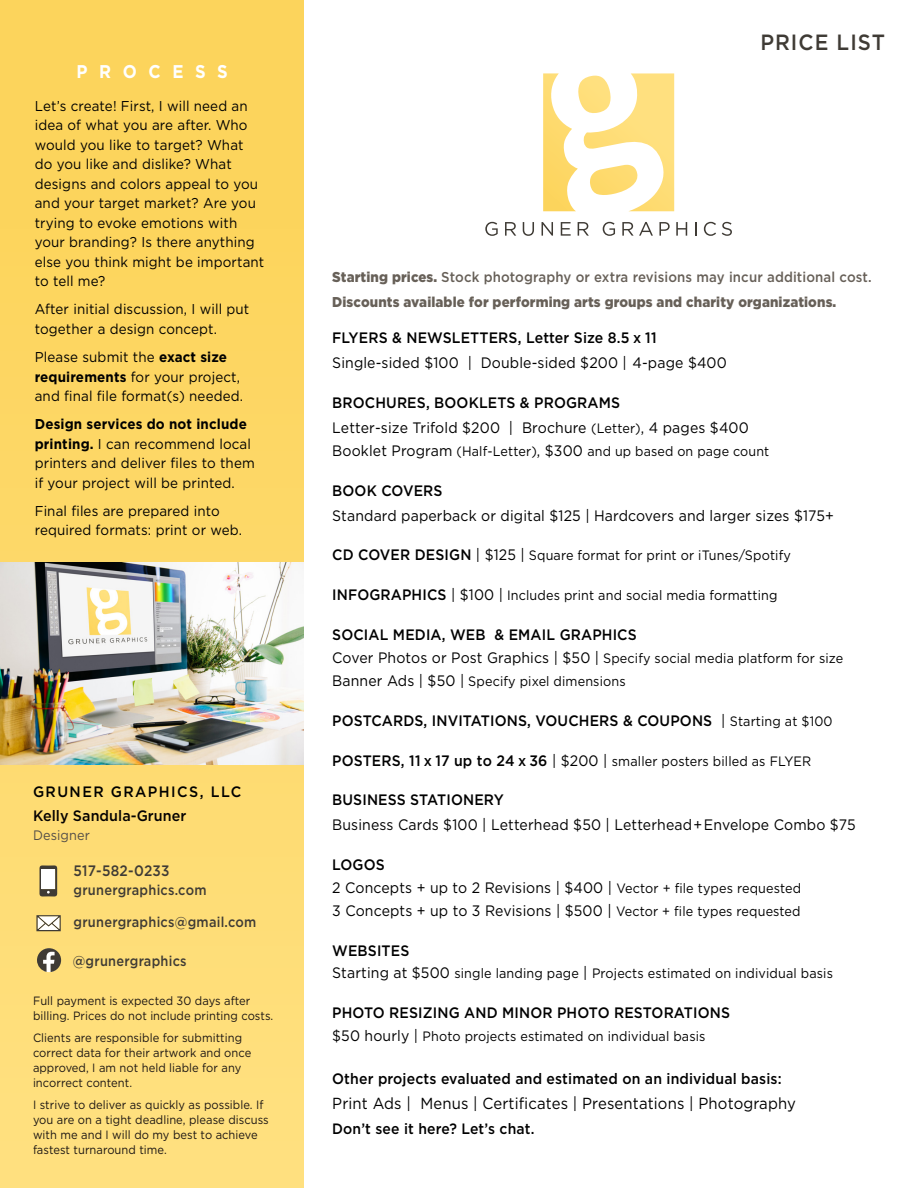
<style>
.page{position:relative;width:918px;height:1188px;background:#fff}
.page>*{position:absolute;margin:0;border:0;box-sizing:border-box;transform-origin:0 0}
.t1{font:500 22.05px "Gotham";letter-spacing:.05em;color:#3f3b35;scale:.93 1}
.t2{font:700 18.45px "Gotham";letter-spacing:.7em;color:#fff;scale:.9 1}
.t3{font:16.05px "Gotham";letter-spacing:.01em;color:#000;scale:.93 1}
.t4{font:15.15px "Gotham";letter-spacing:.01em;color:#000;scale:.93 1}
.t5{font:500 15.15px "Gotham";letter-spacing:.01em;color:#000;scale:.93 1}
.t6{font:500 15.15px "Gotham";letter-spacing:.02em;color:#3f3b35;scale:.9 1}
.t7{font:500 15px "Gotham";letter-spacing:.01em;color:#000;scale:.93 1}
.t8{font:500 15px "Gotham";letter-spacing:.005em;color:#040101;scale:.95 1}
.t9{font:500 15px "Gotham";letter-spacing:.1em;color:#000;scale:.95 1}
.t10{font:14.25px/19.5px "Gotham";letter-spacing:.01em;color:#000;scale:.94 1}
.t11{font:500 14.25px "Gotham";letter-spacing:.01em;color:#676058;scale:.93 1}
.t12{font:900 14.25px "Gotham";letter-spacing:.01em;color:#676058;scale:.93 1}
.t13{font:500 14.25px "Gotham";letter-spacing:.02em;color:#3f3b35;scale:.9 1}
.t14{font:13.65px "Gotham";letter-spacing:.01em;color:#000;scale:.93 1}
.t15{font:13.65px "Gotham";letter-spacing:.01em;color:#534e48;scale:.93 1}
.t16{font:13.5px "Gotham";letter-spacing:.01em;color:#000;scale:.93 1}
.t17{font:12px/15px "Gotham";letter-spacing:.005em;color:#1b1513;scale:.93 1}
.s1{font-weight:700}
.s2{font-weight:900}
.s3{font-size:13.65px}
.s4{font-size:15.15px}
.s5{font-weight:500;font-size:15.15px}
.s6{font-weight:400}
.s7{font-weight:400;font-size:13.65px}
</style>
<div class="page">
<svg style="left:0;top:0;width:304px;height:1188px;background:#fdd96a"></svg>
<svg style="left:39px;top:865px;width:18px;height:32px"></svg>
<svg style="left:36px;top:915px;width:25px;height:16px"></svg>
<svg style="left:37px;top:948px;width:24px;height:24px"></svg>
<svg style="left:543px;top:73px;width:131px;height:138px"></svg>
<svg style="left:485px;top:222px;width:13px;height:14px"></svg>
<svg style="left:505px;top:222px;width:11px;height:14px"></svg>
<svg style="left:523px;top:222px;width:11px;height:14px"></svg>
<svg style="left:542px;top:222px;width:11px;height:14px"></svg>
<svg style="left:561px;top:222px;width:10px;height:14px"></svg>
<svg style="left:578px;top:222px;width:11px;height:14px"></svg>
<svg style="left:603px;top:222px;width:12px;height:14px"></svg>
<svg style="left:622px;top:222px;width:31px;height:14px"></svg>
<svg style="left:659px;top:222px;width:11px;height:14px"></svg>
<svg style="left:676px;top:222px;width:11px;height:14px"></svg>
<svg style="left:695px;top:222px;width:2px;height:14px"></svg>
<svg style="left:704px;top:222px;width:12px;height:14px"></svg>
<svg style="left:722px;top:222px;width:10px;height:14px"></svg>
<img style="left:0;top:562px;width:304px;height:202px">
<p class="t2" style="left:77px;top:60px;width:170px">PROCESS</p>
<p class="t10" style="left:35px;top:96px;width:246px">Let’s create! First, I will need an idea of what you are after. Who would you like to target? What do you like and dislike? What designs and colors appeal to you and your target market? Are you trying to evoke emotions with your branding? Is there anything else you think might be important to tell me?</p>
<p class="t10" style="left:35px;top:299px;width:230px">After initial discussion, I will put together a design concept.</p>
<p class="t10" style="left:35px;top:347px;width:223px">Please submit the <span class="s1">exact size requirements</span> for your project, and final file format(s) needed.</p>
<p class="t10" style="left:35px;top:414px;width:236px"><span class="s1">Design services do not include printing.</span> I can recommend local printers and deliver files to them if your project will be printed.</p>
<p class="t10" style="left:35px;top:501px;width:222px">Final files are prepared into required formats: print or web.</p>
<p class="t9" style="left:33px;top:782px;width:221px">GRUNER GRAPHICS, LLC</p>
<p class="t8" style="left:33px;top:806px;width:163px">Kelly Sandula-Gruner</p>
<p class="t15" style="left:33px;top:827px;width:63px">Designer</p>
<p class="t6" style="left:74px;top:861px;width:108px">517-582-0233</p>
<p class="t13" style="left:74px;top:881px;width:149px">grunergraphics.com</p>
<p class="t13" style="left:74px;top:913px;width:205px">grunergraphics@gmail.com</p>
<p class="t13" style="left:73px;top:951px;width:128px">@grunergraphics</p>
<p class="t17" style="left:33px;top:993px;width:260px">Full payment is expected 30 days after billing. Prices do not include printing costs.</p>
<p class="t17" style="left:33px;top:1030px;width:236px">Clients are responsible for submitting correct data for their artwork and once approved, I am not held liable for any incorrect content.</p>
<p class="t17" style="left:33px;top:1097px;width:255px">I strive to deliver as quickly as possible. If you are on a tight deadline, please discuss with me and I will do my best to achieve fastest turnaround time.</p>
<p class="t1" style="left:760px;top:28px;width:135px">PRICE LIST</p>
<p class="t11" style="left:332px;top:268px;width:582px"><span class="s2">Starting prices.</span> Stock photography or extra revisions may incur additional cost.</p>
<p class="t12" style="left:332px;top:292px;width:544px">Discounts available for performing arts groups and charity organizations.</p>
<p class="t5" style="left:332px;top:328px;width:350px">FLYERS &amp; NEWSLETTERS, Letter Size 8.5 x 11</p>
<p class="t4" style="left:332px;top:353px;width:426px">Single-sided $100 | Double-sided $200 | 4-page $400</p>
<p class="t5" style="left:332px;top:393px;width:311px">BROCHURES, BOOKLETS &amp; PROGRAMS</p>
<p class="t4" style="left:332px;top:418px;width:449px">Letter-size Trifold $200 | Brochure <span class="s3">(Letter)</span>, 4 pages $400</p>
<p class="t16" style="left:332px;top:442px;width:471px"><span class="s4">Booklet Program</span> <span class="s3">(Half-Letter)</span><span class="s4">, $300</span> and up based on page count</p>
<p class="t5" style="left:332px;top:480px;width:120px">BOOK COVERS</p>
<p class="t4" style="left:332px;top:505px;width:541px">Standard paperback or digital $125 | Hardcovers and larger sizes $175+</p>
<p class="t14" style="left:332px;top:547px;width:495px"><span class="s5">CD COVER DESIGN</span> <span class="s4">| $125 |</span> Square format for print or iTunes/Spotify</p>
<p class="t14" style="left:332px;top:587px;width:480px"><span class="s5">INFOGRAPHICS</span> <span class="s4">| $100 |</span> Includes print and social media formatting</p>
<p class="t5" style="left:332px;top:625px;width:329px">SOCIAL MEDIA, WEB &amp; EMAIL GRAPHICS</p>
<p class="t14" style="left:332px;top:649px;width:551px"><span class="s4">Cover Photos or Post Graphics | $50 |</span> Specify social media platform for size</p>
<p class="t14" style="left:332px;top:672px;width:317px"><span class="s4">Banner Ads | $50 |</span> Specify pixel dimensions</p>
<p class="t5" style="left:332px;top:710px;width:539px">POSTCARDS, INVITATIONS, VOUCHERS &amp; COUPONS <span class="s6">|</span> <span class="s7">Starting at $100</span></p>
<p class="t14" style="left:332px;top:752px;width:517px"><span class="s5">POSTERS, 11 x 17 up to 24 x 36</span> <span class="s4">| $200 |</span> smaller posters billed as FLYER</p>
<p class="t5" style="left:332px;top:790px;width:186px">BUSINESS STATIONERY</p>
<p class="t4" style="left:332px;top:815px;width:564px">Business Cards $100 | Letterhead $50 | Letterhead+Envelope Combo $75</p>
<p class="t5" style="left:332px;top:855px;width:58px">LOGOS</p>
<p class="t4" style="left:332px;top:878px;width:506px">2 Concepts + up to 2 Revisions | $400 | <span class="s3">Vector + file types requested</span></p>
<p class="t4" style="left:332px;top:901px;width:505px">3 Concepts + up to 3 Revisions | $500 | <span class="s3">Vector + file types requested</span></p>
<p class="t5" style="left:332px;top:940px;width:84px">WEBSITES</p>
<p class="t14" style="left:332px;top:965px;width:540px"><span class="s4">Starting at $500</span> single landing page <span class="s4">|</span> Projects estimated on individual basis</p>
<p class="t5" style="left:332px;top:1003px;width:429px">PHOTO RESIZING AND MINOR PHOTO RESTORATIONS</p>
<p class="t14" style="left:332px;top:1027px;width:403px"><span class="s4">$50 hourly |</span> Photo projects estimated on individual basis</p>
<p class="t5" style="left:332px;top:1068px;width:485px">Other projects evaluated and estimated on an individual basis:</p>
<p class="t3" style="left:332px;top:1093px;width:500px">Print Ads | Menus | Certificates | Presentations | Photography</p>
<p class="t7" style="left:332px;top:1119px;width:219px">Don’t see it here? Let’s chat.</p>
</div>
